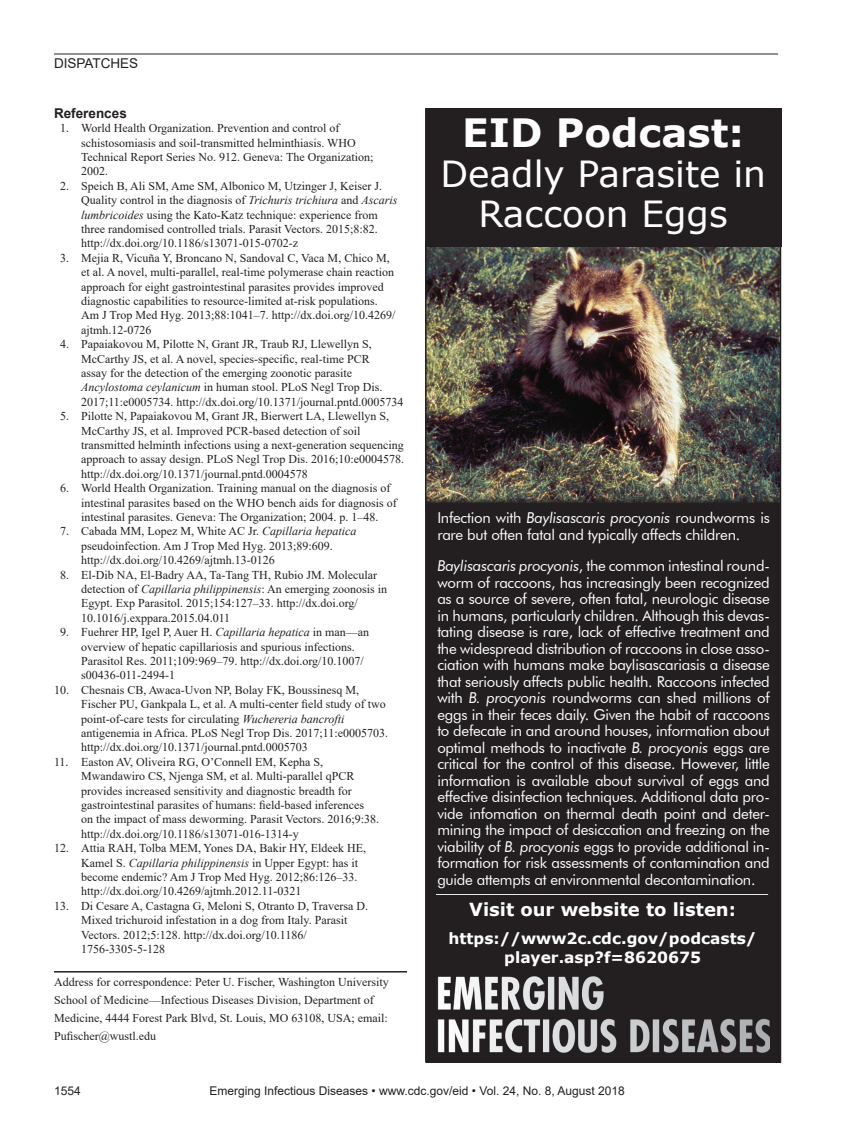
<style>
.page{position:relative;width:851px;height:1134px;background:#fff}
.page>*{position:absolute;margin:0;border:0;box-sizing:border-box;transform-origin:0 0}
.t1{font:700 39px "Verdana";color:#fff}
.t2{font:36px/39.9px "Verdana";color:#fff;text-align:center}
.t3{font:700 18px "Verdana";color:#fff}
.t4{font:700 15.45px/18.9px "Verdana";color:#fff;text-align:center}
.Article_Title{font:15px/16.5px "Futura BT";letter-spacing:-.015em;color:#fff}
.t5{font:13.5px "Arial";color:#231f20}
.Ref_Title{font:700 13.5px "Arial";color:#231f20}
.References{font:12px/14.4px "Times New Roman";color:#231f20}
.Correspondence{font:12px/18px "Times New Roman";color:#231f20}
.t6{font:12px "Arial";color:#231f20}
.s1{font-style:italic}
</style>
<div class="page">
<hr style="left:54px;top:54px;width:724px;height:1px;background:#231f20">
<hr style="left:54px;top:971px;width:353px;height:2px;background:#231f20">
<img style="left:428px;top:247px;width:350px;height:248px">
<div style="left:426px;top:109px;width:355px;height:138px;background:#231f20"></div>
<div style="left:426px;top:495px;width:354px;height:568px;background:#231f20"></div>
<img style="left:437px;top:976px;width:332px;height:77px">
<hr style="left:435px;top:892px;width:334px;height:3px;background:#231f20;opacity:.75">
<p class="t5" style="left:54px;top:54px;width:86px">DISPATCHES</p>
<p class="Ref_Title" style="left:54px;top:104px;width:74px">References</p>
<p class="References" style="left:81px;top:121px;width:294px;text-indent:-21px">1. World Health Organization. Prevention and control of schistosomiasis and soil-transmitted helminthiasis. WHO Technical Report Series No. 912. Geneva: The Organization; 2002.</p>
<p class="References" style="left:81px;top:178px;width:318px;text-indent:-21px">2. Speich B, Ali SM, Ame SM, Albonico M, Utzinger J, Keiser J.<br>Quality control in the diagnosis of <span class="s1">Trichuris trichiura</span> and <span class="s1">Ascaris lumbricoides</span> using the Kato-Katz technique: experience from three randomised controlled trials. Parasit Vectors. 2015;8:82. http://dx.doi.org/10.1186/s13071-015-0702-z</p>
<p class="References" style="left:81px;top:250px;width:316px;text-indent:-21px">3. Mejia R, Vicuña Y, Broncano N, Sandoval C, Vaca M, Chico M, et al. A novel, multi-parallel, real-time polymerase chain reaction approach for eight gastrointestinal parasites provides improved diagnostic capabilities to resource-limited at-risk populations.<br>Am J Trop Med Hyg. 2013;88:1041–7. http://dx.doi.org/10.4269/ ajtmh.12-0726</p>
<p class="References" style="left:81px;top:337px;width:324px;text-indent:-21px">4. Papaiakovou M, Pilotte N, Grant JR, Traub RJ, Llewellyn S, McCarthy JS, et al. A novel, species-specific, real-time PCR<br>assay for the detection of the emerging zoonotic parasite <span class="s1">Ancylostoma ceylanicum</span> in human stool. PLoS Negl Trop Dis.<br>2017;11:e0005734. http://dx.doi.org/10.1371/journal.pntd.0005734</p>
<p class="References" style="left:81px;top:409px;width:324px;text-indent:-21px">5. Pilotte N, Papaiakovou M, Grant JR, Bierwert LA, Llewellyn S, McCarthy JS, et al. Improved PCR-based detection of soil transmitted helminth infections using a next-generation sequencing approach to assay design. PLoS Negl Trop Dis. 2016;10:e0004578. http://dx.doi.org/10.1371/journal.pntd.0004578</p>
<p class="References" style="left:81px;top:481px;width:317px;text-indent:-21px">6. World Health Organization. Training manual on the diagnosis of intestinal parasites based on the WHO bench aids for diagnosis of intestinal parasites. Geneva: The Organization; 2004. p. 1–48.</p>
<p class="References" style="left:81px;top:524px;width:277px;text-indent:-21px">7. Cabada MM, Lopez M, White AC Jr. <span class="s1">Capillaria hepatica </span>pseudoinfection. Am J Trop Med Hyg. 2013;89:609. http://dx.doi.org/10.4269/ajtmh.13-0126</p>
<p class="References" style="left:81px;top:567px;width:308px;text-indent:-21px">8. El-Dib NA, El-Badry AA, Ta-Tang TH, Rubio JM. Molecular detection of <span class="s1">Capillaria philippinensis</span>: An emerging zoonosis in Egypt. Exp Parasitol. 2015;154:127–33. http://dx.doi.org/ 10.1016/j.exppara.2015.04.011</p>
<p class="References" style="left:81px;top:625px;width:289px;text-indent:-21px">9. Fuehrer HP, Igel P, Auer H. <span class="s1">Capillaria hepatica</span> in man—an overview of hepatic capillariosis and spurious infections.<br>Parasitol Res. 2011;109:969–79. http://dx.doi.org/10.1007/ s00436-011-2494-1</p>
<p class="References" style="left:81px;top:682px;width:308px;text-indent:-27px">10. Chesnais CB, Awaca-Uvon NP, Bolay FK, Boussinesq M, Fischer PU, Gankpala L, et al. A multi-center field study of two point-of-care tests for circulating <span class="s1">Wuchereria bancrofti </span>antigenemia in Africa. PLoS Negl Trop Dis. 2017;11:e0005703. http://dx.doi.org/10.1371/journal.pntd.0005703</p>
<p class="References" style="left:81px;top:754px;width:300px;text-indent:-27px">11. Easton AV, Oliveira RG, O’Connell EM, Kepha S, Mwandawiro CS, Njenga SM, et al. Multi-parallel qPCR provides increased sensitivity and diagnostic breadth for gastrointestinal parasites of humans: field-based inferences<br>on the impact of mass deworming. Parasit Vectors. 2016;9:38. http://dx.doi.org/10.1186/s13071-016-1314-y</p>
<p class="References" style="left:81px;top:841px;width:287px;text-indent:-27px">12. Attia RAH, Tolba MEM, Yones DA, Bakir HY, Eldeek HE, Kamel S. <span class="s1">Capillaria philippinensis</span> in Upper Egypt: has it become endemic? Am J Trop Med Hyg. 2012;86:126–33. http://dx.doi.org/10.4269/ajtmh.2012.11-0321</p>
<p class="References" style="left:81px;top:898px;width:288px;text-indent:-27px">13. Di Cesare A, Castagna G, Meloni S, Otranto D, Traversa D.<br>Mixed trichuroid infestation in a dog from Italy. Parasit Vectors. 2012;5:128. http://dx.doi.org/10.1186/ 1756-3305-5-128</p>
<p class="Correspondence" style="left:54px;top:973px;width:336px">Address for correspondence: Peter U. Fischer, Washington University School of Medicine—Infectious Diseases Division, Department of Medicine, 4444 Forest Park Blvd, St. Louis, MO 63108, USA; email:<br>Pufischer@wustl.edu</p>
<p class="t1" style="left:462px;top:105px;width:283px">EID Podcast:</p>
<p class="t2" style="left:440px;top:154px;width:327px">Deadly Parasite in<br>Raccoon Eggs</p>
<p class="Article_Title" style="left:437px;top:509px;width:334px">Infection with <span class="s1">Baylisascaris procyonis</span> roundworms is rare but often fatal and typically affects children.</p>
<p class="Article_Title" style="left:437px;top:557px;width:334px;text-align:justify"><span class="s1">Baylisascaris procyonis</span>, the common intestinal round&shy;worm of raccoons, has increasingly been recognized as a source of severe, often fatal, neurologic disease in humans, particularly children. Although this devas&shy;tating disease is rare, lack of effective treatment and the widespread distribution of raccoons in close asso&shy;ciation with humans make baylisascariasis a disease that seriously affects public health. Raccoons infected with <span class="s1">B. procyonis</span> roundworms can shed millions of eggs in their feces daily. Given the habit of raccoons to defecate in and around houses, information about optimal methods to inactivate <span class="s1">B. procyonis</span> eggs are critical for the control of this disease. However, little information is available about survival of eggs and effective disinfection techniques. Additional data pro&shy;vide infomation on thermal death point and deter&shy;mining the impact of desiccation and freezing on the viability of <span class="s1">B. procyonis</span> eggs to provide additional in&shy;formation for risk assessments of contamination and guide attempts at environmental decontamination.</p>
<p class="t3" style="left:469px;top:897px;width:268px">Visit our website to listen:</p>
<p class="t4" style="left:448px;top:928px;width:309px">https://www2c.cdc.gov/podcasts/ player.asp?f=8620675</p>
<p class="t6" style="left:54px;top:1083px;width:28px">1554</p>
<p class="t6" style="left:209px;top:1083px;width:417px">Emerging Infectious Diseases • www.cdc.gov/eid • Vol. 24, No. 8, August 2018</p>
</div>
